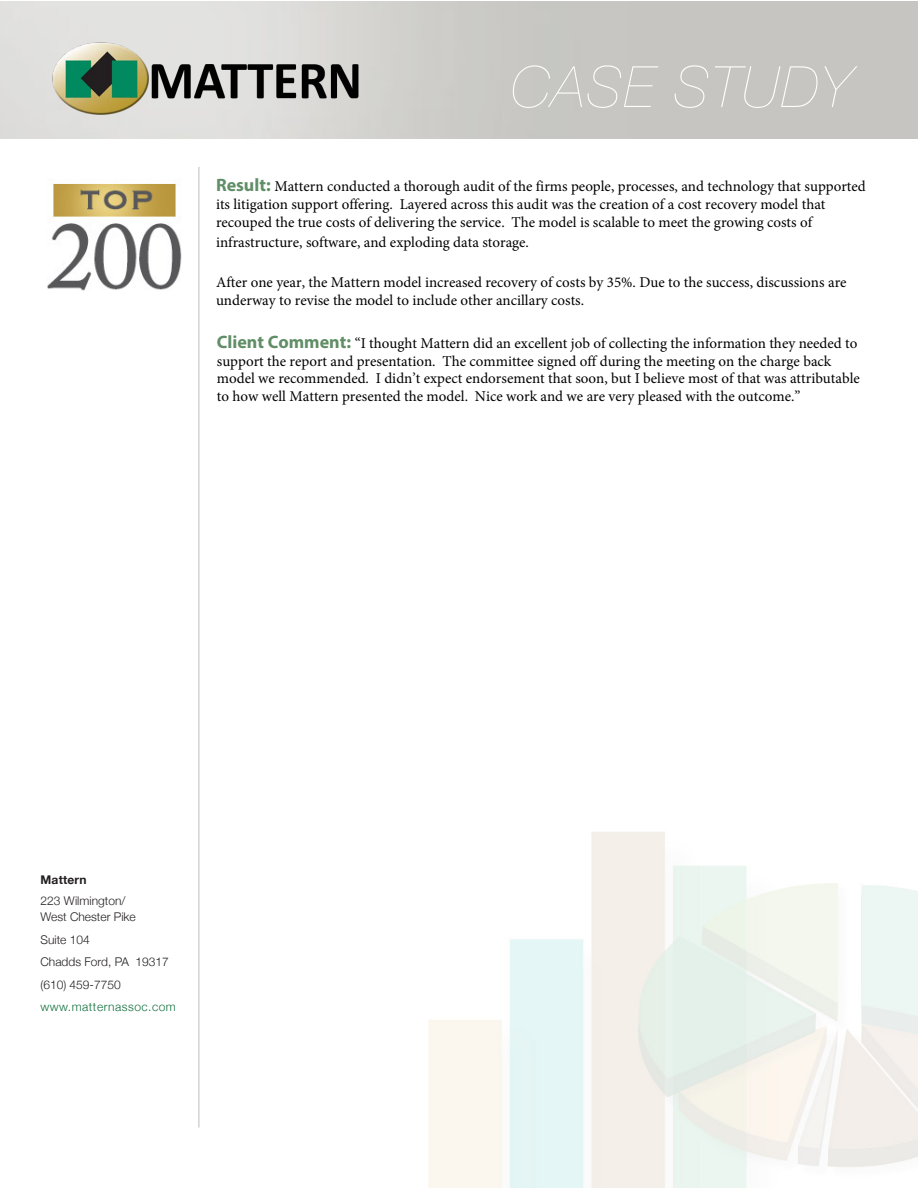
<style>
.page{position:relative;width:918px;height:1188px;background:#fff}
.page>*{position:absolute;margin:0;border:0;box-sizing:border-box;transform-origin:0 0}
.t1{font:italic 200 57px "Helvetica Neue";letter-spacing:.04em;color:#fff}
.t2{font:15px/17.7px "Minion Pro";color:#000}
.t3{font:300 12px/22.5px "Helvetica Neue";color:#231f20}
.s1{font-family:"Myriad Pro";font-weight:700;font-size:18px;color:#608e66}
.s2{font-weight:700}
.s3{color:#12703c}
</style>
<div class="page">
<hr style="left:199px;top:167px;width:1px;height:961px;background:#bcbdc0">
<img style="left:49px;top:43px;width:327px;height:75px">
<img style="left:47px;top:179px;width:135px;height:112px">
<p class="t1" style="left:511px;top:42px;width:342px">CASE STUDY</p>
<p class="t2" style="left:216px;top:177px;width:651px"><span class="s1">Result:</span> Mattern conducted a thorough audit of the firms people, processes, and technology that supported its litigation support offering. Layered across this audit was the creation of a cost recovery model that recouped the true costs of delivering the service. The model is scalable to meet the growing costs of</p>
<p class="t2" style="left:216px;top:234px;width:315px">infrastructure, software, and exploding data storage.</p>
<p class="t2" style="left:216px;top:273px;width:632px;line-height:18.1px">After one year, the Mattern model increased recovery of costs by 35%. Due to the success, discussions are underway to revise the model to include other ancillary costs.</p>
<p class="t2" style="left:217px;top:334px;width:645px"><span class="s1">Client Comment:</span> “I thought Mattern did an excellent job of collecting the information they needed to support the report and presentation. The committee signed off during the meeting on the charge back model we recommended. I didn’t expect endorsement that soon, but I believe most of that was attributable to how well Mattern presented the model. Nice work and we are very pleased with the outcome.”</p>
<p class="t3" style="left:40px;top:869px;width:86px;line-height:20.4px"><span class="s2">Mattern<br></span>223 Wilmington/</p>
<p class="t3" style="left:40px;top:905px;width:137px">West Chester Pike<br>Suite 104<br>Chadds Ford, PA 19317 (610) 459-7750 <span class="s3">www.matternassoc.com</span></p>
</div>
